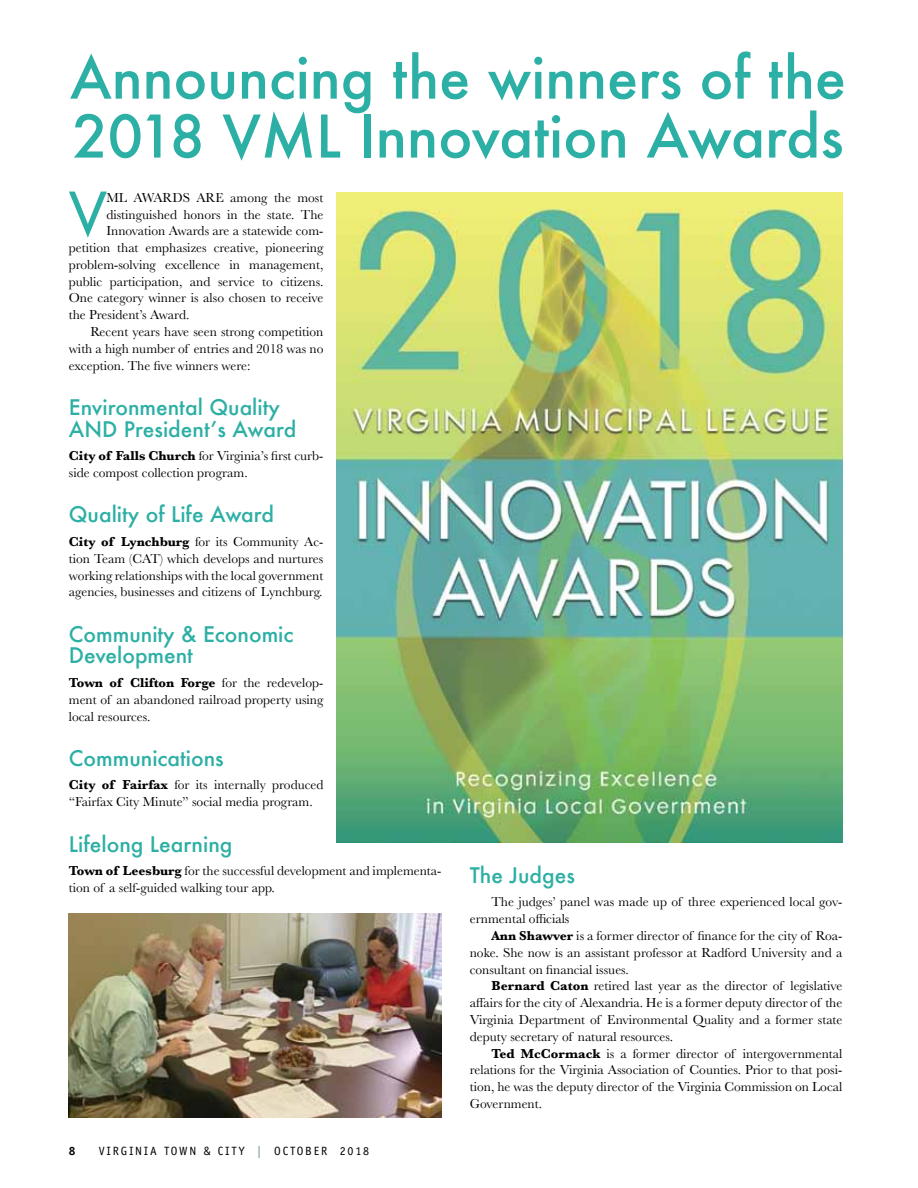
<style>
.page{position:relative;width:918px;height:1188px;background:#fff}
.page>*{position:absolute;margin:0;border:0;box-sizing:border-box;transform-origin:0 0}
.t1{font:58.05px "Futura";color:#2cafa4}
.t2{font:500 57.15px "Futura";color:#2cafa4}
.t3{font:500 56.4px "Futura";color:#2cafa4}
.t4{font:500 21px/21.8px "Futura";color:#2cafa4}
.t5{font:13.5px/16.8px "Baskerville";color:#000;text-align:justify}
.t6{font:12px "Officina Sans";letter-spacing:.15em;color:#000}
.t7{font:700 12px "Officina Sans";color:#000}
.s1{font-weight:700}
.s2{font-weight:700;color:#91a5a5}
</style>
<div class="page">
<img style="left:337px;top:193px;width:505px;height:650px">
<img style="left:69px;top:913px;width:372px;height:205px">
<h3 class="t3" style="left:70px;top:39px;width:778px">Announcing the winners of the</h3>
<h2 class="t2" style="left:72px;top:97px;width:773px">2018 VML Innovation Awards</h2>
<h1 class="t1" style="left:69px;top:176px;width:39px">V</h1>
<p class="t5" style="left:106px;top:189px;width:219px">ML Awards are among the most</p>
<p class="t5" style="left:106px;top:206px;width:219px">distinguished honors in the state. The</p>
<p class="t5" style="left:106px;top:223px;width:219px">Innovation Awards are a statewide com-</p>
<p class="t5" style="left:69px;top:240px;width:256px">petition that emphasizes creative, pioneering</p>
<p class="t5" style="left:69px;top:256px;width:256px">problem-solving excellence in management,</p>
<p class="t5" style="left:69px;top:273px;width:256px">public participation, and service to citizens.</p>
<p class="t5" style="left:69px;top:290px;width:256px">One category winner is also chosen to receive</p>
<p class="t5" style="left:69px;top:307px;width:122px">the President’s Award.</p>
<p class="t5" style="left:90px;top:324px;width:234px">Recent years have seen strong competition</p>
<p class="t5" style="left:69px;top:340px;width:256px">with a high number of entries and 2018 was no</p>
<p class="t5" style="left:69px;top:357px;width:183px">exception. The five winners were:</p>
<h3 class="t4" style="left:69px;top:396px;width:229px">Environmental Quality<br>AND President’s Award</h3>
<p class="t5" style="left:69px;top:448px;width:256px"><span class="s1">City of Falls Church</span> for Virginia’s first curb&shy;side compost collection program.</p>
<h3 class="t4" style="left:69px;top:503px;width:207px">Quality of Life Award</h3>
<p class="t5" style="left:69px;top:533px;width:256px"><span class="s1">City of Lynchburg</span> for its Community Ac&shy;tion Team (CAT) which develops and nurtures working relationships with the local government agencies, businesses and citizens of Lynchburg.</p>
<h3 class="t4" style="left:69px;top:623px;width:226px">Community &amp; Economic<br>Development</h3>
<p class="t5" style="left:69px;top:674px;width:256px"><span class="s1">Town of Clifton Forge</span> for the redevelop&shy;ment of an abandoned railroad property using local resources.</p>
<h3 class="t4" style="left:69px;top:747px;width:156px">Communications</h3>
<p class="t5" style="left:69px;top:777px;width:256px"><span class="s1">City of Fairfax</span> for its internally produced “Fairfax City Minute” social media program.</p>
<h3 class="t4" style="left:69px;top:833px;width:165px">Lifelong Learning</h3>
<p class="t5" style="left:69px;top:863px;width:374px"><span class="s1">Town of Leesburg</span> for the successful development and implementa&shy;tion of a self-guided walking tour app.</p>
<p class="t7" style="left:69px;top:1144px;width:8px">8</p>
<p class="t6" style="left:99px;top:1144px;width:272px">VIRGIN IA TO WN &amp; CITY <span class="s2">|</span> OCTOBER 2018</p>
<h3 class="t4" style="left:470px;top:864px;width:107px">The Judges</h3>
<p class="t5" style="left:470px;top:894px;width:374px;text-indent:22px">The judges’ panel was made up of three experienced local gov&shy;ernmental officials</p>
<p class="t5" style="left:470px;top:927px;width:374px;text-indent:22px"><span class="s1">Ann Shawver</span> is a former director of finance for the city of Roa&shy;noke. She now is an assistant professor at Radford University and a consultant on financial issues.</p>
<p class="t5" style="left:470px;top:978px;width:374px;text-indent:22px"><span class="s1">Bernard Caton</span> retired last year as the director of legislative affairs for the city of Alexandria. He is a former deputy director of the Virginia Department of Environmental Quality and a former state deputy secretary of natural resources.</p>
<p class="t5" style="left:470px;top:1045px;width:374px;text-indent:22px"><span class="s1">Ted McCormack</span> is a former director of intergovernmental relations for the Virginia Association of Counties. Prior to that posi&shy;tion, he was the deputy director of the Virginia Commission on Local Government.</p>
</div>
